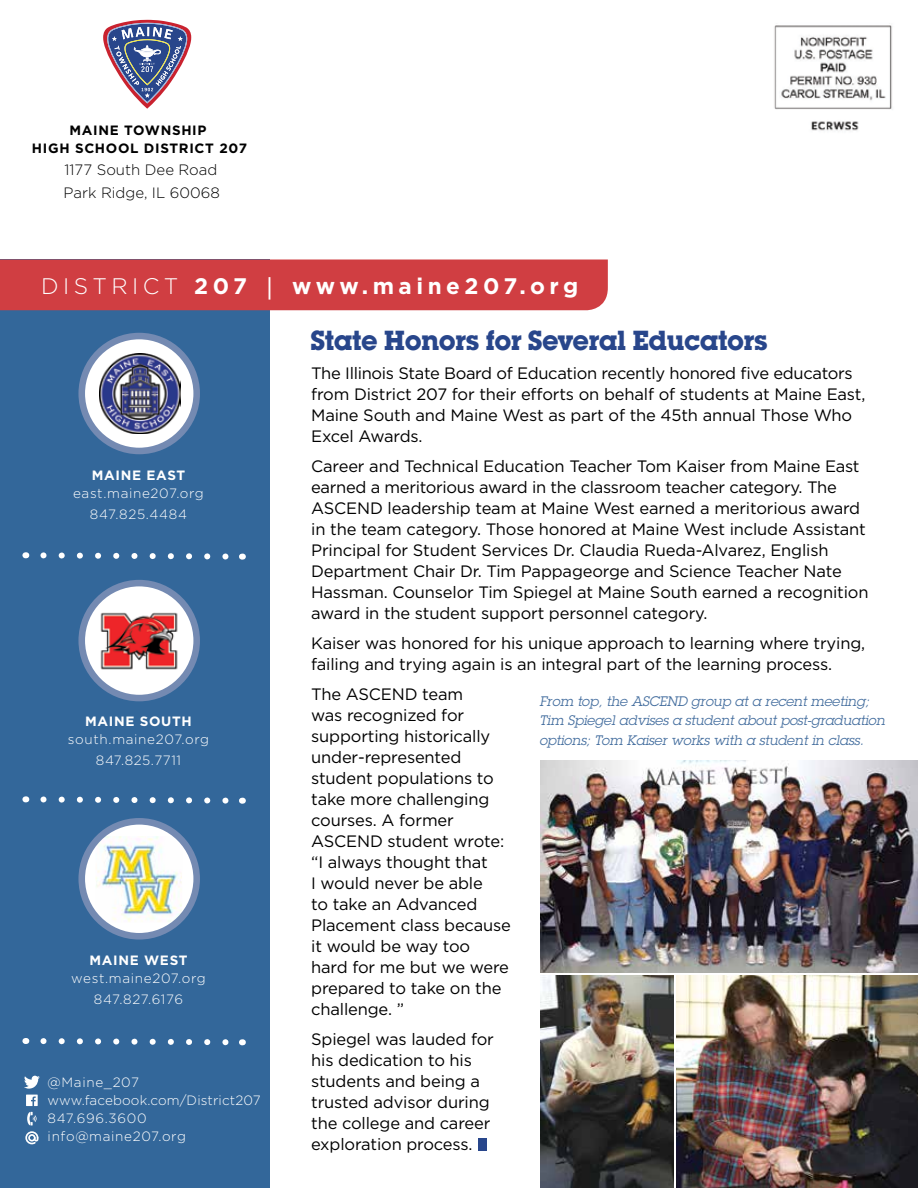
<style>
.page{position:relative;width:918px;height:1188px;background:#fff}
.page>*{position:absolute;margin:0;border:0;box-sizing:border-box;transform-origin:0 0}
.t1{font:700 27px "Lubalin Graph Std";letter-spacing:-.02em;color:#28468b}
.t2{font:700 22.5px "Gotham";letter-spacing:.2em;color:#fff}
.t3{font:16.5px/21px "Gotham";letter-spacing:-.01em;color:#000}
.t4{font:300 15px/22.5px "Gotham";color:#000}
.t5{font:italic 13.5px/19.5px "Lubalin Graph Std";color:#436d9e}
.t6{font:300 13.5px/21px "Gotham";letter-spacing:.05em;color:#fff;text-align:center}
.t7{font:300 13.5px/18px "Gotham";letter-spacing:.02em;color:#fff}
.t8{font:700 13.5px/18px "Gotham";letter-spacing:.05em;color:#000;text-align:center}
.t9{font:700 13.5px "Gotham";letter-spacing:.05em;color:#fff}
.s1{font-weight:300}
.s2{font-family:"Optima"}
</style>
<div class="page">
<div style="left:0;top:260px;width:270px;height:928px;background:#33679a"></div>
<svg style="left:103px;top:20px;width:88px;height:89px"></svg>
<svg style="left:82px;top:583px;width:115px;height:115px;background:#dee3ec"></svg>
<img style="left:96px;top:596px;width:88px;height:89px">
<div style="left:78px;top:580px;width:122px;height:121px;border:7px solid #748ab2;border-radius:50%"></div>
<svg style="left:82px;top:821px;width:115px;height:115px;background:#dfe4ed"></svg>
<img style="left:96px;top:836px;width:86px;height:87px">
<div style="left:78px;top:818px;width:122px;height:122px;border:7px solid #748ab2;border-radius:50%"></div>
<svg style="left:82px;top:336px;width:115px;height:115px;background:#e1e6ee"></svg>
<img style="left:99px;top:353px;width:81px;height:81px">
<div style="left:78px;top:333px;width:122px;height:121px;border:7px solid #748ab2;border-radius:50%"></div>
<svg style="left:40px;top:552px;width:203px;height:8px"></svg>
<svg style="left:40px;top:796px;width:203px;height:8px"></svg>
<svg style="left:40px;top:1038px;width:203px;height:8px"></svg>
<svg style="left:24px;top:1076px;width:16px;height:13px"></svg>
<svg style="left:26px;top:1095px;width:12px;height:11px"></svg>
<div style="left:478px;top:1138px;width:8px;height:13px;background:#28468b"></div>
<img style="left:774px;top:25px;width:118px;height:106px">
<div style="left:0;top:260px;width:608px;height:50px;background:#d03e42"></div>
<img style="left:677px;top:975px;width:241px;height:213px">
<img style="left:540px;top:976px;width:134px;height:212px">
<img style="left:540px;top:761px;width:378px;height:212px">
<svg style="left:25px;top:1131px;width:13px;height:13px"></svg>
<svg style="left:27px;top:1112px;width:10px;height:13px"></svg>
<p class="t8" style="left:32px;top:121px;width:217px">MAINE TOWNSHIP<br>HIGH SCHOOL DISTRICT 207</p>
<p class="t4" style="left:64px;top:159px;width:158px">1177 South Dee Road<br>Park Ridge, IL 60068</p>
<h2 class="t2" style="left:41px;top:271px;width:539px"><span class="s1">DISTRICT</span> 207 <span class="s2">|</span> www.maine207.org</h2>
<p class="t9" style="left:92px;top:467px;width:95px">MAINE EAST</p>
<p class="t6" style="left:73px;top:483px;width:132px">east.maine207.org<br>847.825.4484</p>
<p class="t9" style="left:85px;top:713px;width:108px">MAINE SOUTH</p>
<p class="t6" style="left:68px;top:729px;width:143px">south.maine207.org<br>847.825.7711</p>
<p class="t9" style="left:89px;top:951px;width:100px">MAINE WEST</p>
<p class="t6" style="left:71px;top:967px;width:136px">west.maine207.org<br>847.827.6176</p>
<p class="t7" style="left:48px;top:1073px;width:215px">@Maine_207 www.facebook.com/District207<br>847.696.3600 info@maine207.org</p>
<h1 class="t1" style="left:310px;top:323px;width:459px">State Honors for Several Educators</h1>
<p class="t3" style="left:311px;top:362px;width:556px">The Illinois State Board of Education recently honored five educators from District 207 for their efforts on behalf of students at Maine East, Maine South and Maine West as part of the 45th annual Those Who Excel Awards.</p>
<p class="t3" style="left:311px;top:455px;width:559px">Career and Technical Education Teacher Tom Kaiser from Maine East earned a meritorious award in the classroom teacher category. The ASCEND leadership team at Maine West earned a meritorious award in the team category. Those honored at Maine West include Assistant Principal for Student Services Dr. Claudia Rueda-Alvarez, English Department Chair Dr. Tim Pappageorge and Science Teacher Nate Hassman. Counselor Tim Spiegel at Maine South earned a recognition award in the student support personnel category.</p>
<p class="t3" style="left:311px;top:632px;width:556px">Kaiser was honored for his unique approach to learning where trying, failing and trying again is an integral part of the learning process.</p>
<p class="t3" style="left:311px;top:683px;width:201px">The ASCEND team<br>was recognized for supporting historically under-represented student populations to take more challenging courses. A former<br>ASCEND student wrote: “I always thought that<br>I would never be able<br>to take an Advanced<br>Placement class because it would be way too<br>hard for me but we were prepared to take on the challenge. ”</p>
<p class="t3" style="left:311px;top:1029px;width:184px">Spiegel was lauded for his dedication to his students and being a trusted advisor during the college and career exploration process.</p>
<p class="t5" style="left:539px;top:691px;width:347px">From top, the ASCEND group at a recent meeting;<br>Tim Spiegel advises a student about post-graduation options; Tom Kaiser works with a student in class.</p>
</div>
